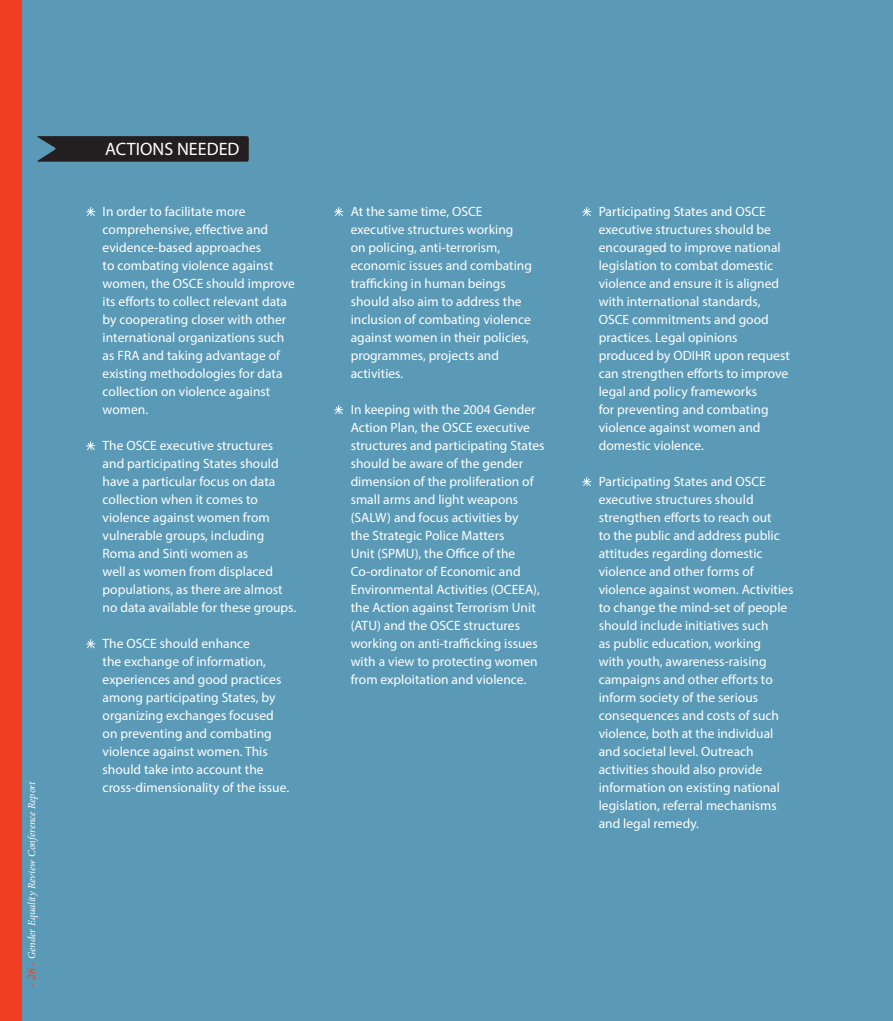
<style>
.page{position:relative;width:893px;height:1021px;background:#fff}
.page>*{position:absolute;margin:0;border:0;box-sizing:border-box;transform-origin:0 0}
.t1{font:18px "Myriad Pro";color:#fff}
.TEXTE_COURANT{font:13.5px/18px "Myriad Pro";color:#fff}
.TEXTE_COURANT-2{font:italic 10.5px "Minion Pro";color:#fff}
.s1{font-size:12px;color:#ef3e22}
</style>
<div class="page">
<div style="left:0;top:0;width:893px;height:1020px;background:#5a9ab7"></div>
<svg style="left:86px;top:207px;width:9px;height:9px"></svg>
<svg style="left:86px;top:441px;width:9px;height:9px"></svg>
<svg style="left:86px;top:639px;width:9px;height:9px"></svg>
<svg style="left:334px;top:207px;width:9px;height:9px"></svg>
<svg style="left:334px;top:405px;width:9px;height:9px"></svg>
<svg style="left:582px;top:207px;width:9px;height:9px"></svg>
<svg style="left:582px;top:477px;width:9px;height:9px"></svg>
<svg style="left:37px;top:136px;width:212px;height:26px;background:#262629"></svg>
<div style="left:0;top:0;width:21px;height:1020px;background:#ef3e22"></div>
<p class="TEXTE_COURANT-2" style="left:25px;top:986px;width:207px;rotate:-90deg"><span class="s1">- 26 -</span> Gender Equality Review Conference Report</p>
<p class="t1" style="left:105px;top:138px;width:136px">ACTIONS NEEDED</p>
<p class="TEXTE_COURANT" style="left:103px;top:202px;width:194px">In order to facilitate more comprehensive, effective and evidence-based approaches<br>to combating violence against women, the OSCE should improve its efforts to collect relevant data by cooperating closer with other international organizations such as FRA and taking advantage of existing methodologies for data collection on violence against women.</p>
<p class="TEXTE_COURANT" style="left:103px;top:436px;width:195px">The OSCE executive structures and participating States should have a particular focus on data collection when it comes to violence against women from vulnerable groups, including<br>Roma and Sinti women as<br>well as women from displaced populations, as there are almost no data available for these groups.</p>
<p class="TEXTE_COURANT" style="left:103px;top:634px;width:188px">The OSCE should enhance<br>the exchange of information, experiences and good practices among participating States, by organizing exchanges focused on preventing and combating violence against women. This should take into account the cross-dimensionality of the issue.</p>
<p class="TEXTE_COURANT" style="left:351px;top:202px;width:183px">At the same time, OSCE executive structures working<br>on policing, anti-terrorism, economic issues and combating trafficking in human beings should also aim to address the inclusion of combating violence against women in their policies, programmes, projects and activities.</p>
<p class="TEXTE_COURANT" style="left:351px;top:400px;width:195px">In keeping with the 2004 Gender<br>Action Plan, the OSCE executive structures and participating States should be aware of the gender dimension of the proliferation of small arms and light weapons (SALW) and focus activities by<br>the Strategic Police Matters<br>Unit (SPMU), the Office of the<br>Co-ordinator of Economic and<br>Environmental Activities (OCEEA), the Action against Terrorism Unit (ATU) and the OSCE structures working on anti-trafficking issues with a view to protecting women from exploitation and violence.</p>
<p class="TEXTE_COURANT" style="left:599px;top:202px;width:193px">Participating States and OSCE executive structures should be encouraged to improve national legislation to combat domestic violence and ensure it is aligned with international standards,<br>OSCE commitments and good practices. Legal opinions produced by ODIHR upon request can strengthen efforts to improve legal and policy frameworks<br>for preventing and combating violence against women and domestic violence.</p>
<p class="TEXTE_COURANT" style="left:599px;top:472px;width:196px">Participating States and OSCE executive structures should strengthen efforts to reach out<br>to the public and address public attitudes regarding domestic violence and other forms of violence against women. Activities to change the mind-set of people should include initiatives such<br>as public education, working<br>with youth, awareness-raising campaigns and other efforts to inform society of the serious consequences and costs of such violence, both at the individual and societal level. Outreach activities should also provide information on existing national legislation, referral mechanisms and legal remedy.</p>
</div>
